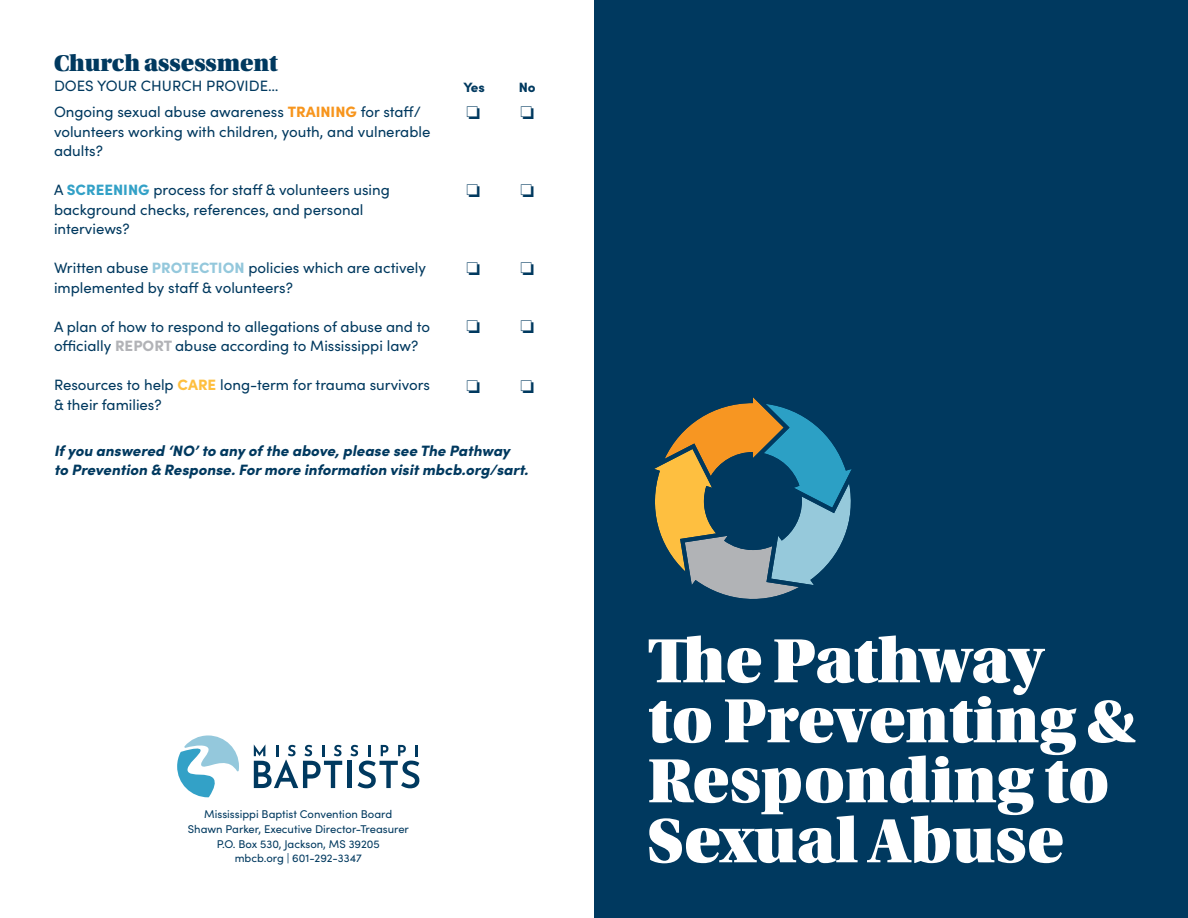
<style>
.page{position:relative;width:1188px;height:918px;background:#fff}
.page>*{position:absolute;margin:0;border:0;box-sizing:border-box;transform-origin:0 0}
.t1{font:66px/60px "Utopia Std Black Headline";color:#fff}
.t2{font:24px "Utopia Std Black Headline";color:#00395f}
.t3{font:15px/19.5px "Sofia Pro";color:#00395f}
.t4{font:italic 900 15px/19.5px "Sofia Pro";color:#00395f}
.t5{font:900 13.5px "Sofia Pro";color:#00395f}
.t6{font:11.25px/15px "Sofia Pro";color:#00395f;text-align:center}
.s1{font-weight:900;color:#f7951d}
.s2{font-weight:900;color:#33a1c7}
.s3{font-weight:900;color:#94c8dc}
.s4{font-weight:900;color:#b2b3b7}
.s5{font-weight:900;color:#febf3f}
</style>
<div class="page">
<div style="left:594px;top:0;width:594px;height:918px;background:#00395f"></div>
<svg style="left:654px;top:397px;width:198px;height:202px"></svg>
<svg style="left:177px;top:735px;width:62px;height:62px"></svg>
<hr style="left:348px;top:761px;width:4px;height:27px;background:#00395f">
<svg style="left:254px;top:744px;width:88px;height:44px"></svg>
<svg style="left:350px;top:745px;width:69px;height:43px"></svg>
<h2 class="t2" style="left:54px;top:51px;width:225px">Church assessment</h2>
<p class="t3" style="left:54px;top:75px;width:226px">DOES YOUR CHURCH PROVIDE…</p>
<p class="t5" style="left:463px;top:77px;width:23px">Yes</p>
<p class="t5" style="left:519px;top:77px;width:18px">No</p>
<p class="t3" style="left:54px;top:102px;width:378px">Ongoing sexual abuse awareness <span class="s1">TRAINING</span> for staff/ volunteers working with children, youth, and vulnerable adults?</p>
<p class="t3" style="left:54px;top:180px;width:337px">A <span class="s2">SCREENING</span> process for staff &amp; volunteers using background checks, references, and personal interviews?</p>
<p class="t3" style="left:54px;top:258px;width:373px">Written abuse <span class="s3">PROTECTION</span> policies which are actively implemented by staff &amp; volunteers?</p>
<p class="t3" style="left:54px;top:316px;width:378px">A plan of how to respond to allegations of abuse and to officially <span class="s4">REPORT</span> abuse according to Mississippi law?</p>
<p class="t3" style="left:54px;top:375px;width:378px">Resources to help <span class="s5">CARE</span> long-term for trauma survivors &amp; their families?</p>
<p class="t4" style="left:54px;top:439px;width:476px">If you answered ‘NO’ to any of the above, please see The Pathway<br>to Prevention &amp; Response. For more information visit mbcb.org/sart.</p>
<p class="t6" style="left:188px;top:805px;width:223px">Mississippi Baptist Convention Board Shawn Parker, Executive Director-Treasurer P.O. Box 530, Jackson, MS 39205<br>mbcb.org | 601-292-3347</p>
<h1 class="t1" style="left:648px;top:632px;width:490px">The Pathway<br>to Preventing &amp;<br>Responding to<br>Sexual Abuse</h1>
</div>
